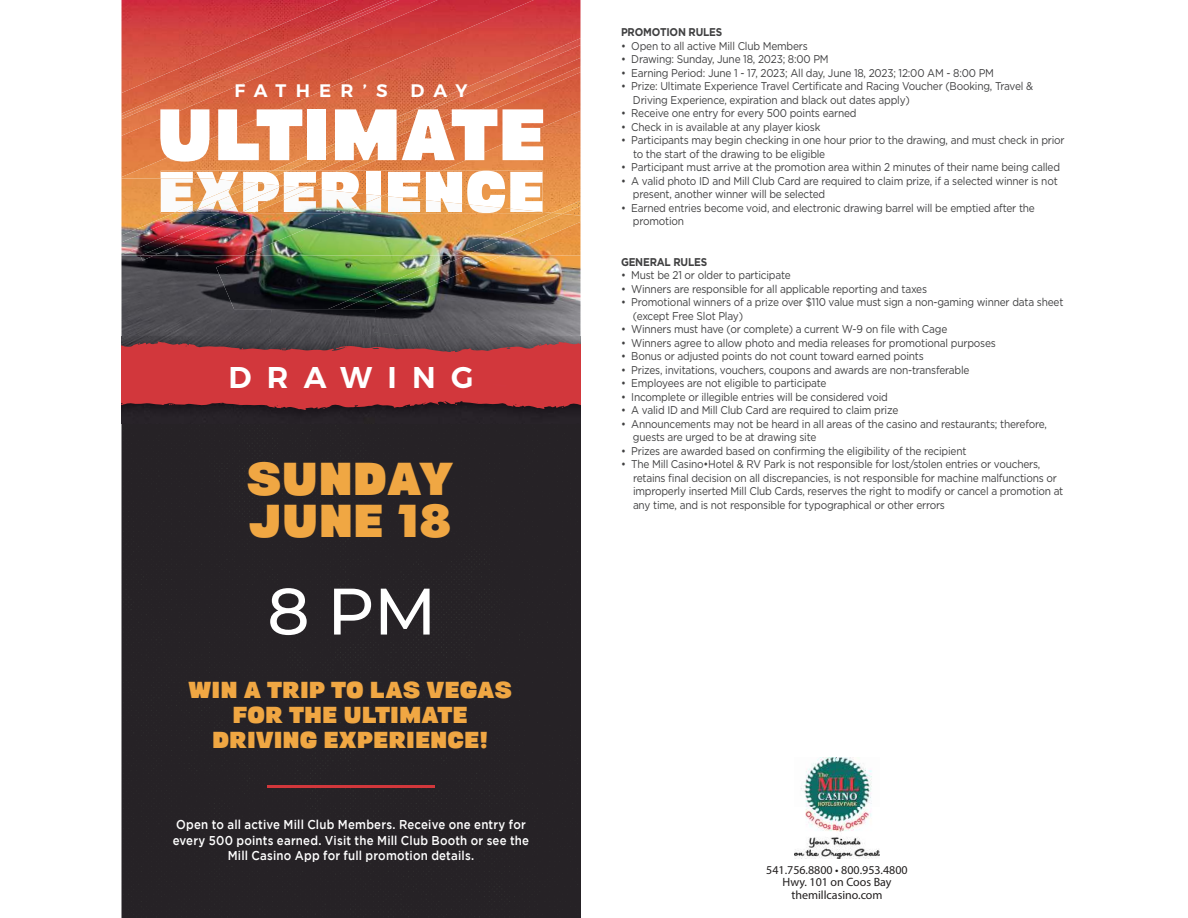
<style>
.page{position:relative;width:1188px;height:918px;background:#fff}
.page>*{position:absolute;margin:0;border:0;box-sizing:border-box;transform-origin:0 0}
.t1{font:800 72.6px "Shadow Boxing";color:#fff}
.t2{font:500 65.55px "Montserrat";color:#fff}
.t3{font:800 57.45px "Shadow Boxing";color:#fff}
.t4{font:800 46.05px/42.3px "Shadow Boxing";color:#f0a743}
.t5{font:600 30px "Montserrat";letter-spacing:.51em;color:#fff}
.t6{font:800 23.1px/24.9px "Shadow Boxing";color:#f0a743;text-align:center}
.t7{font:600 18.15px "Montserrat";letter-spacing:.49em;color:#fff}
.t8{font:500 12.75px/15.3px "Gotham";letter-spacing:.015em;color:#fff;text-align:center;scale:.9 1}
.t9{font:12px/12.3px "Myriad Pro";color:#221f1f;text-align:center}
.t10{font:11.25px/13.5px "Gotham";letter-spacing:-.02em;color:#404041;scale:.9 1}
.t11{font:700 11.25px "Gotham";letter-spacing:-.02em;color:#404041;scale:.9 1}
</style>
<div class="page">
<img style="left:794px;top:757px;width:86px;height:101px">
<img style="left:580px;top:0;width:1px;height:256px">
<img style="left:122px;top:0;width:458px;height:178px">
<img style="left:542px;top:171px;width:38px;height:41px">
<img style="left:272px;top:38px;width:308px;height:133px">
<img style="left:122px;top:0;width:316px;height:136px">
<img style="left:338px;top:67px;width:242px;height:104px">
<img style="left:122px;top:0;width:277px;height:119px">
<img style="left:552px;top:201px;width:28px;height:12px">
<img style="left:351px;top:171px;width:32px;height:15px">
<img style="left:161px;top:171px;width:85px;height:7px">
<img style="left:383px;top:171px;width:159px;height:25px">
<img style="left:283px;top:171px;width:16px;height:15px">
<img style="left:246px;top:171px;width:42px;height:12px">
<img style="left:299px;top:171px;width:52px;height:15px">
<img style="left:122px;top:256px;width:147px;height:80px">
<img style="left:376px;top:256px;width:204px;height:80px">
<img style="left:269px;top:309px;width:107px;height:27px">
<img style="left:373px;top:332px;width:40px;height:4px">
<img style="left:216px;top:256px;width:112px;height:53px">
<img style="left:466px;top:256px;width:36px;height:53px">
<img style="left:140px;top:256px;width:14px;height:4px">
<img style="left:328px;top:256px;width:138px;height:53px">
<img style="left:122px;top:178px;width:39px;height:35px">
<img style="left:253px;top:212px;width:299px;height:44px">
<img style="left:562px;top:214px;width:18px;height:42px">
<img style="left:122px;top:242px;width:19px;height:13px">
<img style="left:122px;top:213px;width:19px;height:29px">
<img style="left:141px;top:213px;width:112px;height:43px">
<img style="left:453px;top:213px;width:109px;height:43px">
<img style="left:283px;top:186px;width:100px;height:27px">
<img style="left:161px;top:178px;width:85px;height:35px">
<img style="left:342px;top:196px;width:200px;height:17px">
<img style="left:259px;top:183px;width:24px;height:4px">
<img style="left:173px;top:182px;width:86px;height:31px">
<img style="left:240px;top:187px;width:70px;height:26px">
<div style="left:122px;top:423px;width:458px;height:495px;background:#262226"></div>
<img style="left:122px;top:336px;width:458px;height:87px">
<svg style="left:122px;top:341px;width:458px;height:69px;background:#b8363b"></svg>
<hr style="left:267px;top:785px;width:168px;height:3px;background:#d2373b">
<h3 class="t7" style="left:234px;top:80px;width:155px">FATHER’S</h3>
<h3 class="t7" style="left:411px;top:80px;width:58px">DAY</h3>
<h1 class="t1" style="left:156px;top:88px;width:392px">ULTIMATE</h1>
<h3 class="t3" style="left:157px;top:155px;width:389px">EXPERIENCE</h3>
<h3 class="t5" style="left:228px;top:360px;width:247px">DRAWING</h3>
<h3 class="t4" style="left:247px;top:456px;width:209px">SUNDAY<br>JUNE 18</h3>
<h2 class="t2" style="left:267px;top:574px;width:171px">8 PM</h2>
<h3 class="t6" style="left:188px;top:677px;width:326px">WIN A TRIP TO LAS VEGAS<br>FOR THE ULTIMATE<br>DRIVING EXPERIENCE!</h3>
<p class="t8" style="left:173px;top:818px;width:398px">Open to all active Mill Club Members. Receive one entry for every 500 points earned. Visit the Mill Club Booth or see the<br>Mill Casino App for full promotion details.</p>
<p class="t11" style="left:621px;top:26px;width:114px">PROMOTION RULES</p>
<p class="t10" style="left:621px;top:40px;width:209px">• Open to all active Mill Club Members</p>
<p class="t10" style="left:621px;top:53px;width:232px">• Drawing: Sunday, June 18, 2023; 8:00 PM</p>
<p class="t10" style="left:621px;top:67px;width:416px">• Earning Period: June 1 - 17, 2023; All day, June 18, 2023; 12:00 AM - 8:00 PM</p>
<p class="t10" style="left:633px;top:80px;width:446px;text-indent:-12px">• Prize: Ultimate Experience Travel Certificate and Racing Voucher (Booking, Travel &amp;<br>Driving Experience, expiration and black out dates apply)</p>
<p class="t10" style="left:621px;top:107px;width:263px">• Receive one entry for every 500 points earned</p>
<p class="t10" style="left:621px;top:121px;width:223px">• Check in is available at any player kiosk</p>
<p class="t10" style="left:633px;top:134px;width:481px;text-indent:-12px">• Participants may begin checking in one hour prior to the drawing, and must check in prior to the start of the drawing to be eligible</p>
<p class="t10" style="left:621px;top:161px;width:489px">• Participant must arrive at the promotion area within 2 minutes of their name being called</p>
<p class="t10" style="left:633px;top:175px;width:473px;text-indent:-12px">• A valid photo ID and Mill Club Card are required to claim prize, if a selected winner is not present, another winner will be selected</p>
<p class="t10" style="left:633px;top:202px;width:448px;text-indent:-12px">• Earned entries become void, and electronic drawing barrel will be emptied after the promotion</p>
<p class="t11" style="left:621px;top:255px;width:97px">GENERAL RULES</p>
<p class="t10" style="left:621px;top:269px;width:190px">• Must be 21 or older to participate</p>
<p class="t10" style="left:621px;top:283px;width:342px">• Winners are responsible for all applicable reporting and taxes</p>
<p class="t10" style="left:633px;top:296px;width:480px;text-indent:-12px">• Promotional winners of a prize over $110 value must sign a non-gaming winner data sheet (except Free Slot Play)</p>
<p class="t10" style="left:621px;top:323px;width:364px">• Winners must have (or complete) a current W-9 on file with Cage</p>
<p class="t10" style="left:621px;top:337px;width:418px">• Winners agree to allow photo and media releases for promotional purposes</p>
<p class="t10" style="left:621px;top:350px;width:338px">• Bonus or adjusted points do not count toward earned points</p>
<p class="t10" style="left:621px;top:364px;width:389px">• Prizes, invitations, vouchers, coupons and awards are non-transferable</p>
<p class="t10" style="left:621px;top:377px;width:230px">• Employees are not eligible to participate</p>
<p class="t10" style="left:621px;top:391px;width:298px">• Incomplete or illegible entries will be considered void</p>
<p class="t10" style="left:621px;top:404px;width:310px">• A valid ID and Mill Club Card are required to claim prize</p>
<p class="t10" style="left:633px;top:418px;width:461px;text-indent:-12px">• Announcements may not be heard in all areas of the casino and restaurants; therefore, guests are urged to be at drawing site</p>
<p class="t10" style="left:621px;top:445px;width:385px">• Prizes are awarded based on confirming the eligibility of the recipient</p>
<p class="t10" style="left:633px;top:458px;width:480px;text-indent:-12px">• The Mill Casino•Hotel &amp; RV Park is not responsible for lost/stolen entries or vouchers, retains final decision on all discrepancies, is not responsible for machine malfunctions or improperly inserted Mill Club Cards, reserves the right to modify or cancel a promotion at any time, and is not responsible for typographical or other errors</p>
<p class="t9" style="left:766px;top:865px;width:143px">541.756.8800 • 800.953.4800<br>Hwy. 101 on Coos Bay themillcasino.com</p>
</div>
